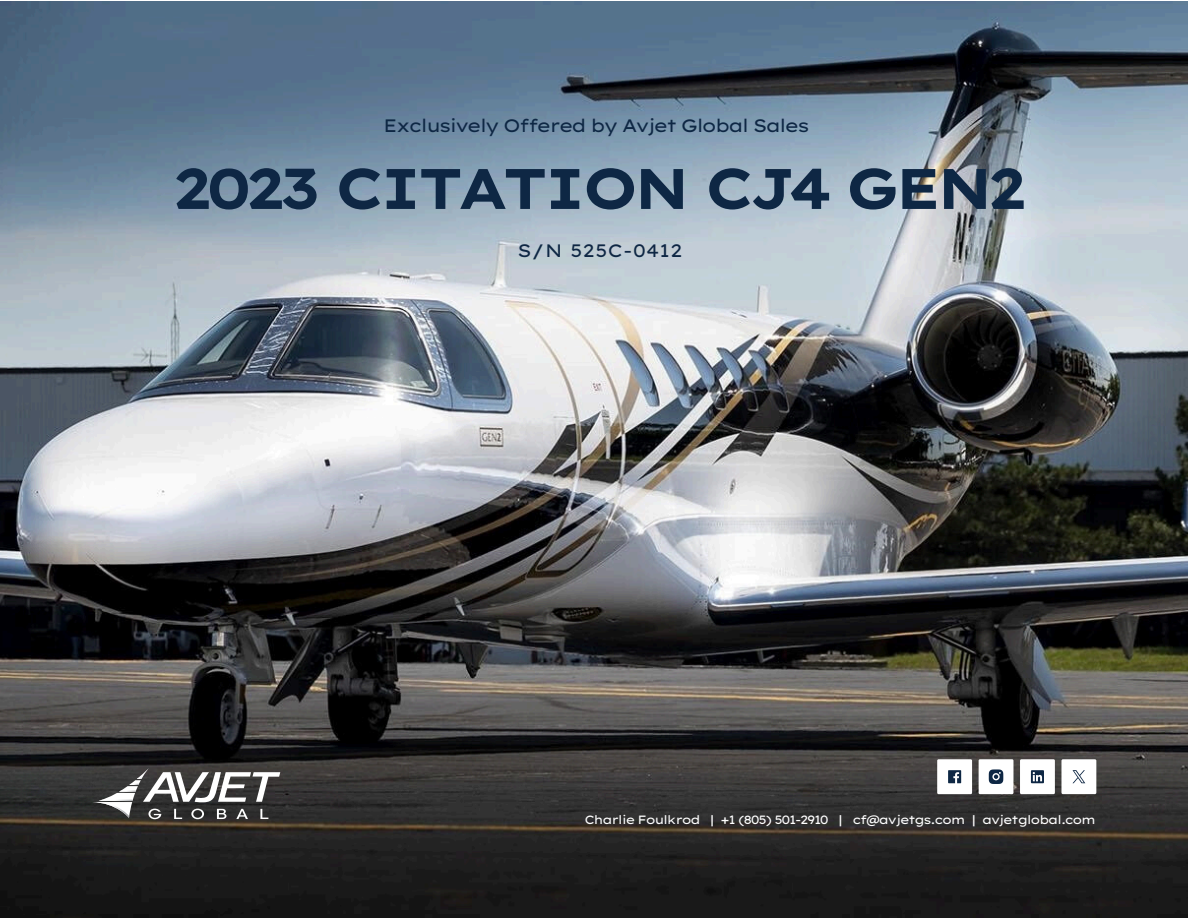
<style>
.page{position:relative;width:1188px;height:918px;background:#fff}
.page>*{position:absolute;margin:0;border:0;box-sizing:border-box;transform-origin:0 0}
.t1{font:700 57px "Lexend Mega";letter-spacing:-.11em;color:#0e2744}
.t2{font:18px "Lexend Mega";letter-spacing:-.11em;color:#0e2744}
.t3{font:18px "Lexend Mega";color:#0e2744}
.t4{font:12px "Lexend Mega";letter-spacing:-.11em;color:#fff}
</style>
<div class="page">
<img style="left:0;top:1px;width:1188px;height:917px">
<svg style="left:937px;top:759px;width:35px;height:35px"></svg>
<svg style="left:979px;top:759px;width:34px;height:35px"></svg>
<svg style="left:1020px;top:759px;width:35px;height:35px"></svg>
<div style="left:1061px;top:759px;width:35px;height:35px;background:#fff"></div>
<svg style="left:1073px;top:770px;width:12px;height:13px"></svg>
<svg style="left:92px;top:768px;width:188px;height:51px"></svg>
<h2 class="t2" style="left:383px;top:114px;width:428px">Exclusively Offered by Avjet Global Sales</h2>
<h3 class="t1" style="left:173px;top:152px;width:856px">2023 CITATION CJ4 GEN2</h3>
<h1 class="t3" style="left:517px;top:239px;width:167px">S/N 525C-0412</h1>
<p class="t4" style="left:584px;top:812px;width:513px">Charlie Foulkrod | +1 (805) 501-2910 | cf@avjetgs.com | avjetglobal.com</p>
</div>
